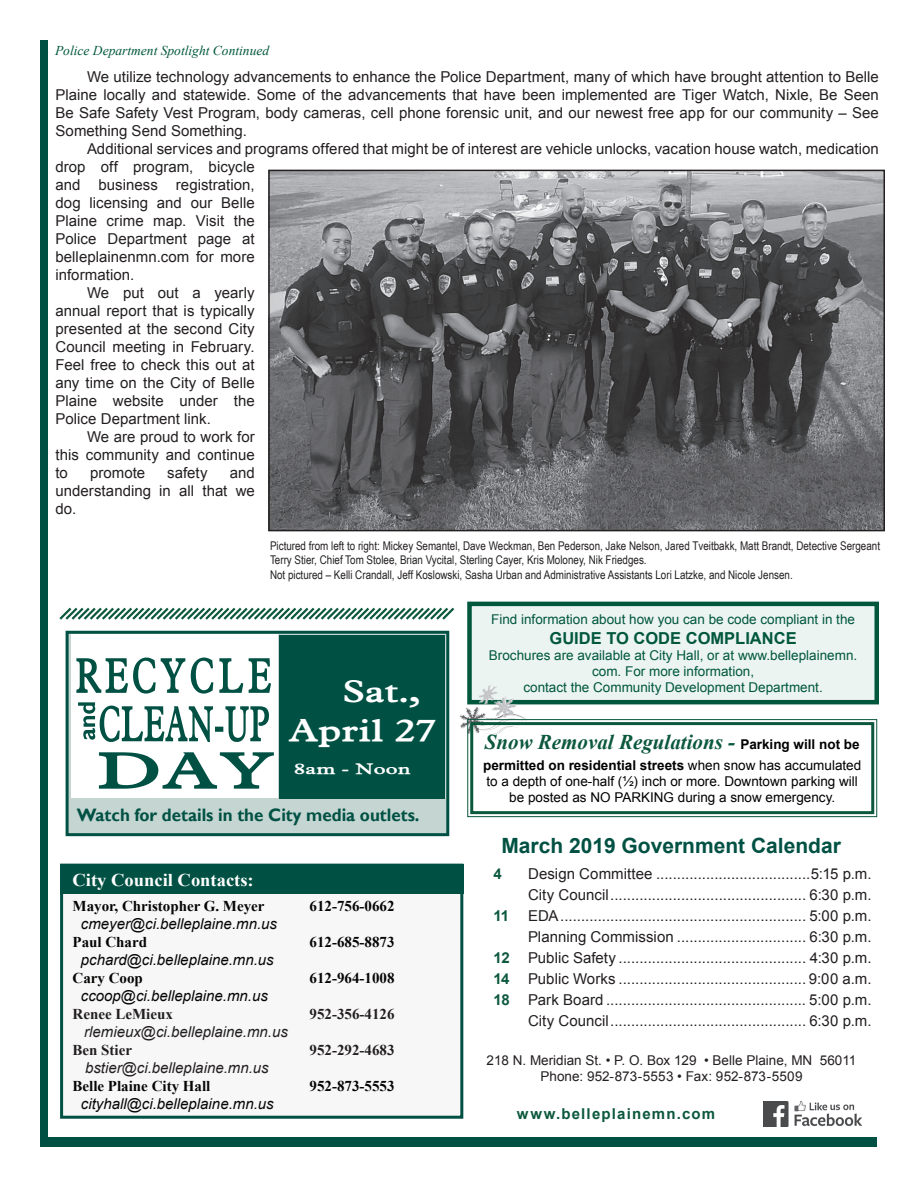
<style>
.page{position:relative;width:918px;height:1188px;background:#fff}
.page>*{position:absolute;margin:0;border:0;box-sizing:border-box;transform-origin:0 0}
.t1{font:700 30px "Nadine";color:#fff;scale:.94 1}
.t2{font:italic 700 21px "Times New Roman";color:#0c583d}
.t3{font:700 21px "Arial";color:#005143}
.t4{font:700 18px "Gill Sans";color:#005143;scale:.94 1}
.t5{font:700 18px "Times New Roman";color:#fff}
.t6{font:700 16.5px "Arial";color:#00573c}
.t7{font:15px/21px "Arial";letter-spacing:.005em;color:#231f20;text-align:justify}
.t8{font:italic 15px "Arial";color:#050604}
.t9{font:700 15px "Times New Roman";color:#050604}
.t10{font:italic 15px "Arial";color:#231f20}
.t11{font:700 15px "Times New Roman";color:#231f20}
.t12{font:700 15px "Arial";letter-spacing:.08em;color:#0c583d}
.t13{font:700 14.55px "Nadine";color:#fff;scale:1.07 1}
.t14{font:13.5px/16.2px "Arial";color:#00573c;text-align:center}
.t15{font:13.5px/16.2px "Arial";color:#000;text-align:center}
.t16{font:13.5px/16.2px "Arial";color:#231f20;text-align:center}
.t17{font:italic 13.5px "Times New Roman";color:#00573c}
.t18{font:12px/14.4px "Arial Narrow";color:#231f20}
.s1{font-family:"Arial";font-style:normal;font-size:13.5px;color:#000}
.s2{font-weight:700}
.s3{font-weight:700;color:#0c583d}
</style>
<div class="page">
<div style="left:40px;top:40px;width:837px;height:1108px;background:#005143"></div>
<div style="left:49px;top:32px;width:835px;height:1105px;background:#fff"></div>
<div style="left:60px;top:864px;width:403px;height:255px;background:#f7f7f8;border:3px solid #005143"></div>
<div style="left:60px;top:864px;width:403px;height:29px;background:#005143"></div>
<div style="left:470px;top:604px;width:407px;height:98px;background:#ecf4f2"></div>
<div style="left:467px;top:602px;width:412px;height:102px;border:4px solid #00573c"></div>
<img style="left:460px;top:685px;width:66px;height:44px">
<svg style="left:467px;top:719px;width:411px;height:99px"></svg>
<div style="left:470px;top:722px;width:404px;height:92px;border:3px solid #0c583d"></div>
<img style="left:271px;top:173px;width:611px;height:355px">
<div style="left:268px;top:170px;width:617px;height:361px;border:2px solid #231f20"></div>
<img style="left:763px;top:1101px;width:98px;height:26px">
<div style="left:66px;top:631px;width:383px;height:205px;background:#c4d5d2;border:3px solid #005143"></div>
<div style="left:279px;top:635px;width:165px;height:163px;background:#005143"></div>
<div style="left:71px;top:634px;width:207px;height:164px;background:#fff"></div>
<svg style="left:99px;top:752px;width:175px;height:37px"></svg>
<svg style="left:78px;top:702px;width:191px;height:40px"></svg>
<svg style="left:76px;top:658px;width:195px;height:36px"></svg>
<svg style="left:59px;top:607px;width:396px;height:13px"></svg>
<p class="t17" style="left:55px;top:41px;width:216px">Police Department Spotlight Continued</p>
<p class="t7" style="left:56px;top:68px;width:825px;line-height:18px;text-indent:32px">We utilize technology advancements to enhance the Police Department, many of which have brought attention to Belle Plaine locally and statewide. Some of the advancements that have been implemented are Tiger Watch, Nixle, Be Seen Be Safe Safety Vest Program, body cameras, cell phone forensic unit, and our newest free app for our community – See Something Send Something.</p>
<p class="t7" style="left:87px;top:139px;width:793px">Additional services and programs offered that might be of interest are vehicle unlocks, vacation house watch, medication</p>
<p class="t7" style="left:56px;top:157px;width:201px">drop off program, bicycle</p>
<p class="t7" style="left:56px;top:175px;width:201px">and business registration,</p>
<p class="t7" style="left:56px;top:193px;width:201px">dog licensing and our Belle</p>
<p class="t7" style="left:56px;top:211px;width:201px">Plaine crime map. Visit the</p>
<p class="t7" style="left:56px;top:229px;width:201px">Police Department page at</p>
<p class="t7" style="left:56px;top:247px;width:201px">belleplainenmn.com for more</p>
<p class="t7" style="left:56px;top:265px;width:80px">information.</p>
<p class="t7" style="left:87px;top:283px;width:169px">We put out a yearly</p>
<p class="t7" style="left:56px;top:301px;width:201px">annual report that is typically</p>
<p class="t7" style="left:56px;top:319px;width:201px">presented at the second City</p>
<p class="t7" style="left:56px;top:337px;width:201px">Council meeting in February.</p>
<p class="t7" style="left:56px;top:355px;width:201px">Feel free to check this out at</p>
<p class="t7" style="left:56px;top:373px;width:201px">any time on the City of Belle</p>
<p class="t7" style="left:56px;top:391px;width:201px">Plaine website under the</p>
<p class="t7" style="left:56px;top:409px;width:157px">Police Department link.</p>
<p class="t7" style="left:87px;top:427px;width:169px">We are proud to work for</p>
<p class="t7" style="left:56px;top:445px;width:201px">this community and continue</p>
<p class="t7" style="left:56px;top:463px;width:14px">to</p>
<p class="t7" style="left:90px;top:463px;width:57px">promote</p>
<p class="t7" style="left:167px;top:463px;width:42px">safety</p>
<p class="t7" style="left:56px;top:464px;width:201px;line-height:18px;text-indent:174px">and understanding in all that we do.</p>
<p class="t18" style="left:270px;top:538px;width:612px">Pictured from left to right: Mickey Semantel, Dave Weckman, Ben Pederson, Jake Nelson, Jared Tveitbakk, Matt Brandt, Detective Sergeant<br>Terry Stier, Chief Tom Stolee, Brian Vycital, Sterling Cayer, Kris Moloney, Nik Friedges.<br>Not pictured – Kelli Crandall, Jeff Koslowski, Sasha Urban and Administrative Assistants Lori Latzke, and Nicole Jensen.</p>
<h1 class="t1" style="left:342px;top:673px;width:84px">Sat.,</h1>
<h1 class="t1" style="left:288px;top:712px;width:160px">April 27</h1>
<p class="t13" style="left:294px;top:760px;width:111px">8am - Noon</p>
<p class="t4" style="left:77px;top:804px;width:366px">Watch for details in the City media outlets.</p>
<p class="t5" style="left:73px;top:867px;width:183px">City Council Contacts:</p>
<p class="t9" style="left:73px;top:896px;width:194px">Mayor, Christopher G. Meyer</p>
<p class="t9" style="left:310px;top:896px;width:86px">612-756-0662</p>
<p class="t8" style="left:81px;top:914px;width:198px">cmeyer@ci.belleplaine.mn.us</p>
<p class="t9" style="left:73px;top:932px;width:76px">Paul Chard</p>
<p class="t9" style="left:310px;top:932px;width:86px">612-685-8873</p>
<p class="t8" style="left:81px;top:950px;width:194px">pchard@ci.belleplaine.mn.us</p>
<p class="t9" style="left:73px;top:968px;width:72px">Cary Coop</p>
<p class="t9" style="left:310px;top:968px;width:86px">612-964-1008</p>
<p class="t8" style="left:81px;top:986px;width:188px">ccoop@ci.belleplaine.mn.us</p>
<p class="t11" style="left:73px;top:1004px;width:102px">Renee LeMieux</p>
<p class="t11" style="left:310px;top:1004px;width:86px">952-356-4126</p>
<p class="t10" style="left:84px;top:1022px;width:205px">rlemieux@ci.belleplaine.mn.us</p>
<p class="t11" style="left:73px;top:1040px;width:61px">Ben Stier</p>
<p class="t11" style="left:310px;top:1040px;width:86px">952-292-4683</p>
<p class="t10" style="left:85px;top:1058px;width:185px">bstier@ci.belleplaine.mn.us</p>
<p class="t9" style="left:73px;top:1076px;width:139px">Belle Plaine City Hall</p>
<p class="t9" style="left:310px;top:1076px;width:86px">952-873-5553</p>
<p class="t8" style="left:81px;top:1094px;width:194px">cityhall@ci.belleplaine.mn.us</p>
<p class="t14" style="left:491px;top:611px;width:365px">Find information about how you can be code compliant in the</p>
<p class="t6" style="left:550px;top:627px;width:249px">GUIDE TO CODE COMPLIANCE</p>
<p class="t14" style="left:489px;top:647px;width:370px">Brochures are available at City Hall, or at www.belleplainemn. com. For more information,<br>contact the Community Development Department.</p>
<h2 class="t2" style="left:485px;top:727px;width:376px">Snow Removal Regulations - <span class="s1">Parking will not be</span></h2>
<p class="t15" style="left:483px;top:757px;width:380px"><span class="s2">permitted on residential streets</span> when snow has accumulated to a depth of one-half (½) inch or more. Downtown parking will be posted as NO PARKING during a snow emergency.</p>
<h2 class="t3" style="left:501px;top:832px;width:341px">March 2019 Government Calendar</h2>
<p class="t12" style="left:494px;top:864px;width:10px">4</p>
<p class="t7" style="left:528px;top:863px;width:345px">Design Committee .....................................5:15 p.m.<br>City Council............................................... 6:30 p.m.</p>
<p class="t12" style="left:494px;top:906px;width:17px">11</p>
<p class="t7" style="left:494px;top:905px;width:380px;text-align:right">EDA........................................................... 5:00 p.m.<br>Planning Commission ............................... 6:30 p.m.<br><span class="s3">12</span> Public Safety ............................................. 4:30 p.m.<br><span class="s3">14</span> Public Works ............................................. 9:00 a.m.<br><span class="s3">18</span> Park Board ................................................ 5:00 p.m.<br>City Council............................................... 6:30 p.m.</p>
<p class="t16" style="left:487px;top:1052px;width:371px">218 N. Meridian St. • P. O. Box 129 • Belle Plaine, MN 56011<br>Phone: 952-873-5553 • Fax: 952-873-5509</p>
<p class="t12" style="left:517px;top:1103px;width:200px">www.belleplainemn.com</p>
</div>
